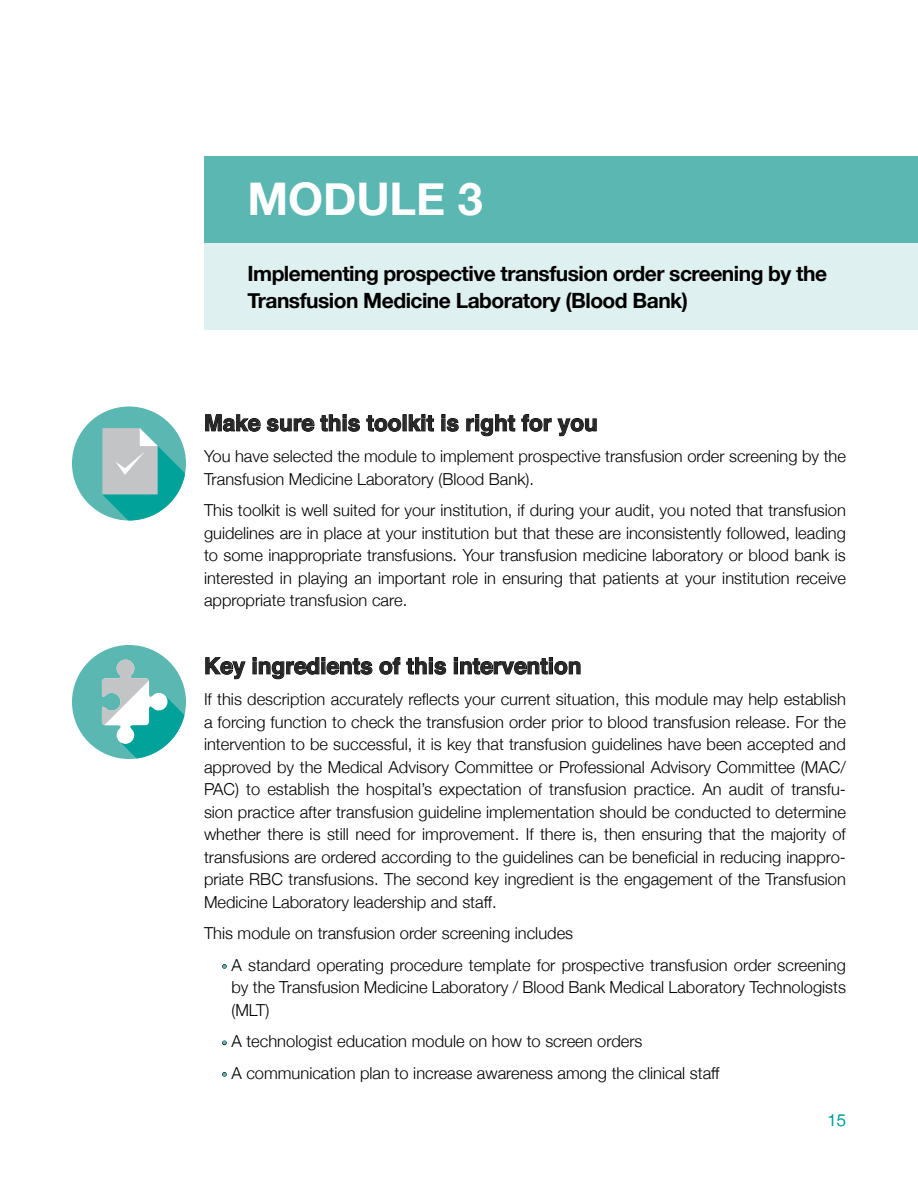
<style>
.page{position:relative;width:918px;height:1188px;background:#fff}
.page>*{position:absolute;margin:0;border:0;box-sizing:border-box;transform-origin:0 0}
.t1{font:700 45px "Helvetica Neue";color:#fff}
.t2{font:700 22.5px "Helvetica";color:#282828}
.t3{font:700 21px/27px "Helvetica Neue";letter-spacing:-.025em;color:#000}
.t4{font:300 16.5px/22.5px "Helvetica Neue";color:#000;text-align:justify}
.t5{font:300 16.5px "Helvetica Neue";color:#00a299}
.s1{font-family:"Myriad Pro";font-weight:400;font-size:17.25px;color:#5ab7b2}
</style>
<div class="page">
<svg style="left:205px;top:414px;width:56px;height:18px"></svg>
<svg style="left:267px;top:418px;width:47px;height:14px"></svg>
<svg style="left:320px;top:414px;width:40px;height:18px"></svg>
<svg style="left:366px;top:415px;width:35px;height:17px"></svg>
<svg style="left:409px;top:414px;width:25px;height:17px"></svg>
<svg style="left:442px;top:414px;width:17px;height:18px"></svg>
<svg style="left:466px;top:414px;width:49px;height:22px"></svg>
<svg style="left:521px;top:414px;width:31px;height:18px"></svg>
<svg style="left:558px;top:418px;width:39px;height:18px"></svg>
<svg style="left:205px;top:657px;width:40px;height:22px"></svg>
<svg style="left:253px;top:657px;width:119px;height:22px"></svg>
<svg style="left:379px;top:657px;width:21px;height:18px"></svg>
<svg style="left:406px;top:657px;width:40px;height:18px"></svg>
<svg style="left:454px;top:657px;width:126px;height:18px"></svg>
<svg style="left:222px;top:964px;width:4px;height:4px"></svg>
<svg style="left:222px;top:1041px;width:4px;height:4px"></svg>
<svg style="left:222px;top:1072px;width:4px;height:4px"></svg>
<div style="left:204px;top:243px;width:714px;height:86px;background:#def0ef"></div>
<div style="left:204px;top:157px;width:714px;height:86px;background:#5ab7b2"></div>
<div style="left:72px;top:406px;width:114px;height:114px;background:#5ab7b2;border-radius:50%"></div>
<svg style="left:102px;top:428px;width:84px;height:92px"></svg>
<div style="left:72px;top:645px;width:114px;height:114px;background:#5ab7b2;border-radius:50%"></div>
<svg style="left:102px;top:660px;width:84px;height:99px"></svg>
<h1 class="t1" style="left:248px;top:164px;width:237px">MODULE 3</h1>
<p class="t3" style="left:248px;top:260px;width:581px">Implementing prospective transfusion order screening by the<br>Transfusion Medicine Laboratory (Blood Bank)</p>
<h2 class="t2" style="left:204px;top:405px;width:395px">Make sure this toolkit is right for you</h2>
<p class="t4" style="left:204px;top:444px;width:644px">You have selected the module to implement prospective transfusion order screening by the<br>Transfusion Medicine Laboratory (Blood Bank).</p>
<p class="t4" style="left:204px;top:498px;width:644px">This toolkit is well suited for your institution, if during your audit, you noted that transfusion guidelines are in place at your institution but that these are inconsistently followed, leading to some inappropriate transfusions. Your transfusion medicine laboratory or blood bank is interested in playing an important role in ensuring that patients at your institution receive appropriate transfusion care.</p>
<h2 class="t2" style="left:204px;top:648px;width:379px">Key ingredients of this intervention</h2>
<p class="t4" style="left:204px;top:687px;width:644px">If this description accurately reflects your current situation, this module may help establish a forcing function to check the transfusion order prior to blood transfusion release. For the intervention to be successful, it is key that transfusion guidelines have been accepted and approved by the Medical Advisory Committee or Professional Advisory Committee (MAC/ PAC) to establish the hospital’s expectation of transfusion practice. An audit of transfu&shy;sion practice after transfusion guideline implementation should be conducted to determine whether there is still need for improvement. If there is, then ensuring that the majority of transfusions are ordered according to the guidelines can be beneficial in reducing inappro&shy;priate RBC transfusions. The second key ingredient is the engagement of the Transfusion Medicine Laboratory leadership and staff.</p>
<p class="t4" style="left:204px;top:921px;width:371px">This module on transfusion order screening includes</p>
<p class="t4" style="left:231px;top:953px;width:616px;text-indent:-9px"><span class="s1">•</span> A standard operating procedure template for prospective transfusion order screening by the Transfusion Medicine Laboratory / Blood Bank Medical Laboratory Technologists (MLT)</p>
<p class="t4" style="left:222px;top:1029px;width:422px"><span class="s1">•</span> A technologist education module on how to screen orders</p>
<p class="t4" style="left:222px;top:1061px;width:499px"><span class="s1">•</span> A communication plan to increase awareness among the clinical staff</p>
<p class="t5" style="left:828px;top:1107px;width:20px">15</p>
</div>
